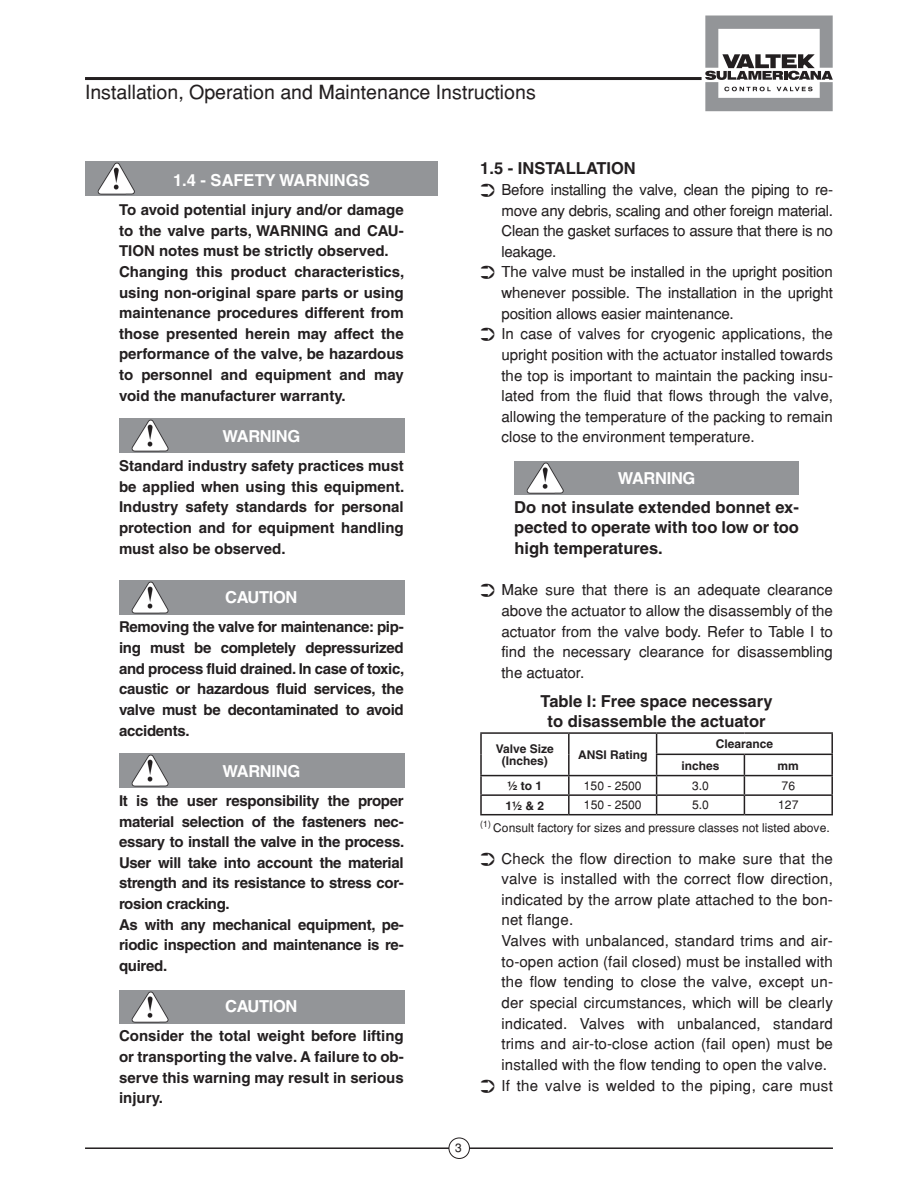
<style>
.page{position:relative;width:918px;height:1188px;background:#fff}
.page>*{position:absolute;margin:0;border:0;box-sizing:border-box;transform-origin:0 0}
.t1{font:19.5px "Helvetica";color:#231f20}
.t2{font:700 16.5px/20.7px "Helvetica";color:#231f20;text-align:justify}
.t3{font:700 16.5px "Helvetica";letter-spacing:-.02em;color:#fff}
.t4{font:700 16.5px "Helvetica";color:#fff}
.t5{font:15px/20.7px "Helvetica";color:#231f20}
.t6{font:700 15px/20.7px "Helvetica";color:#231f20;text-align:justify}
.t7{font:700 15px/20.7px "Helvetica";letter-spacing:-.02em;color:#231f20}
.t8{font:12px/22.5px "Helvetica";color:#231f20}
.t9{font:700 12px/12px "Helvetica";color:#231f20;text-align:center}
</style>
<div class="page">
<hr style="left:85px;top:77px;width:617px;height:3px;background:#231f20">
<svg style="left:705px;top:16px;width:128px;height:95px"></svg>
<hr style="left:85px;top:1147px;width:748px;height:2px;background:#231f20">
<div style="left:449px;top:1138px;width:20px;height:20px;background:#fff;border-radius:50%"></div>
<div style="left:449px;top:1138px;width:21px;height:21px;border:1px solid #231f20;border-radius:50%"></div>
<img style="left:119px;top:990px;width:286px;height:34px">
<img style="left:514px;top:461px;width:285px;height:34px">
<img style="left:119px;top:754px;width:286px;height:34px">
<img style="left:119px;top:580px;width:286px;height:34px">
<img style="left:119px;top:419px;width:286px;height:34px">
<div style="left:85px;top:162px;width:353px;height:33px;background:#939598"></div>
<hr style="left:480px;top:732px;width:89px;height:2px;background:#231f20">
<hr style="left:480px;top:734px;width:2px;height:20px;background:#231f20">
<hr style="left:569px;top:732px;width:88px;height:2px;background:#231f20">
<hr style="left:568px;top:734px;width:2px;height:20px;background:#231f20">
<hr style="left:657px;top:732px;width:87px;height:2px;background:#231f20">
<hr style="left:744px;top:732px;width:89px;height:2px;background:#231f20">
<hr style="left:831px;top:734px;width:2px;height:20px;background:#231f20">
<hr style="left:480px;top:754px;width:2px;height:21px;background:#231f20">
<hr style="left:568px;top:754px;width:2px;height:21px;background:#231f20">
<hr style="left:656px;top:754px;width:88px;height:1px;background:#231f20">
<hr style="left:744px;top:754px;width:89px;height:1px;background:#231f20">
<hr style="left:831px;top:755px;width:2px;height:20px;background:#231f20">
<hr style="left:480px;top:775px;width:89px;height:1px;background:#231f20">
<hr style="left:569px;top:775px;width:88px;height:1px;background:#231f20">
<hr style="left:657px;top:775px;width:87px;height:1px;background:#231f20">
<hr style="left:744px;top:775px;width:89px;height:1px;background:#231f20">
<hr style="left:480px;top:794px;width:89px;height:2px;background:#231f20">
<svg style="left:480px;top:776px;width:2px;height:38px"></svg>
<hr style="left:569px;top:794px;width:88px;height:2px;background:#231f20">
<svg style="left:568px;top:776px;width:2px;height:38px"></svg>
<hr style="left:657px;top:794px;width:87px;height:2px;background:#231f20">
<svg style="left:656px;top:734px;width:1px;height:80px"></svg>
<hr style="left:744px;top:794px;width:89px;height:2px;background:#231f20">
<svg style="left:744px;top:755px;width:1px;height:59px"></svg>
<svg style="left:831px;top:776px;width:2px;height:38px"></svg>
<hr style="left:480px;top:814px;width:89px;height:1px;background:#231f20">
<hr style="left:569px;top:814px;width:88px;height:1px;background:#231f20">
<hr style="left:657px;top:814px;width:87px;height:1px;background:#231f20">
<hr style="left:744px;top:814px;width:89px;height:1px;background:#231f20">
<h1 class="t1" style="left:85px;top:80px;width:452px">Installation, Operation and Maintenance Instructions</h1>
<p class="t4" style="left:173px;top:170px;width:198px">1.4 - SAFETY WARNINGS</p>
<p class="t6" style="left:119px;top:199px;width:287px;text-align:left">To avoid potential injury and/or damage to the valve parts, WARNING and CAU-TION notes must be strictly observed.<br>Changing this product characteristics, using non-original spare parts or using maintenance procedures different from those presented herein may affect the performance of the valve, be hazardous to personnel and equipment and may void the manufacturer warranty.</p>
<p class="t3" style="left:223px;top:426px;width:79px">WARNING</p>
<p class="t6" style="left:119px;top:455px;width:287px">Standard industry safety practices must be applied when using this equipment.<br>Industry safety standards for personal protection and for equipment handling must also be observed.</p>
<p class="t3" style="left:225px;top:587px;width:74px">CAUTION</p>
<p class="t6" style="left:119px;top:617px;width:287px">Removing the valve for maintenance: pip&shy;ing must be completely depressurized and process fluid drained. In case of toxic, caustic or hazardous fluid services, the valve must be decontaminated to avoid accidents.</p>
<p class="t3" style="left:223px;top:761px;width:79px">WARNING</p>
<p class="t7" style="left:119px;top:790px;width:287px">It is the user responsibility the proper material selection of the fasteners nec&shy;essary to install the valve in the process.<br>User will take into account the material strength and its resistance to stress cor&shy;rosion cracking.<br>As with any mechanical equipment, pe&shy;riodic inspection and maintenance is re&shy;quired.</p>
<p class="t3" style="left:225px;top:996px;width:74px">CAUTION</p>
<p class="t6" style="left:119px;top:1025px;width:286px">Consider the total weight before lifting or transporting the valve. A failure to ob&shy;serve this warning may result in serious injury.</p>
<p class="t8" style="left:455px;top:1136px;width:8px">3</p>
<p class="t2" style="left:480px;top:158px;width:157px">1.5 - INSTALLATION</p>
<p class="t5" style="left:502px;top:179px;width:333px">Before installing the valve, clean the piping to re&shy;move any debris, scaling and other foreign material.<br>Clean the gasket surfaces to assure that there is no leakage.<br>The valve must be installed in the upright position whenever possible. The installation in the upright position allows easier maintenance.<br>In case of valves for cryogenic applications, the upright position with the actuator installed towards the top is important to maintain the packing insu&shy;lated from the fluid that flows through the valve, allowing the temperature of the packing to remain close to the environment temperature.</p>
<p class="t3" style="left:618px;top:468px;width:79px">WARNING</p>
<p class="t2" style="left:514px;top:496px;width:286px">Do not insulate extended bonnet ex&shy;pected to operate with too low or too high temperatures.</p>
<p class="t5" style="left:502px;top:579px;width:333px;text-align:justify">Make sure that there is an adequate clearance above the actuator to allow the disassembly of the actuator from the valve body. Refer to Table I to find the necessary clearance for disassembling the actuator.</p>
<p class="t2" style="left:541px;top:691px;width:233px;line-height:19.8px;text-align:center">Table I: Free space necessary to disassemble the actuator</p>
<p class="t9" style="left:496px;top:743px;width:60px">Valve Size (Inches)</p>
<p class="t9" style="left:578px;top:749px;width:71px">ANSI Rating</p>
<p class="t9" style="left:682px;top:733px;width:93px;line-height:21.3px;text-align:left;text-indent:34px">Clearance inches</p>
<p class="t9" style="left:778px;top:759px;width:23px">mm</p>
<p class="t9" style="left:508px;top:780px;width:36px">½to1</p>
<p class="t8" style="left:584px;top:774px;width:59px">150 - 2500</p>
<p class="t8" style="left:692px;top:774px;width:18px">3.0</p>
<p class="t8" style="left:782px;top:774px;width:15px">76</p>
<p class="t9" style="left:506px;top:799px;width:40px">1½&amp;2</p>
<p class="t8" style="left:584px;top:794px;width:59px">150 - 2500</p>
<p class="t8" style="left:692px;top:794px;width:18px">5.0</p>
<p class="t8" style="left:480px;top:794px;width:351px;text-indent:298px">127<br><sup>(1)</sup> Consult factory for sizes and pressure classes not listed above.</p>
<p class="t5" style="left:502px;top:848px;width:333px">Check the flow direction to make sure that the valve is installed with the correct flow direction, indicated by the arrow plate attached to the bon&shy;net flange.<br>Valves with unbalanced, standard trims and air&shy;to-open action (fail closed) must be installed with the flow tending to close the valve, except un&shy;der special circumstances, which will be clearly indicated. Valves with unbalanced, standard trims and air-to-close action (fail open) must be installed with the flow tending to open the valve.<br>If the valve is welded to the piping, care must</p>
</div>
